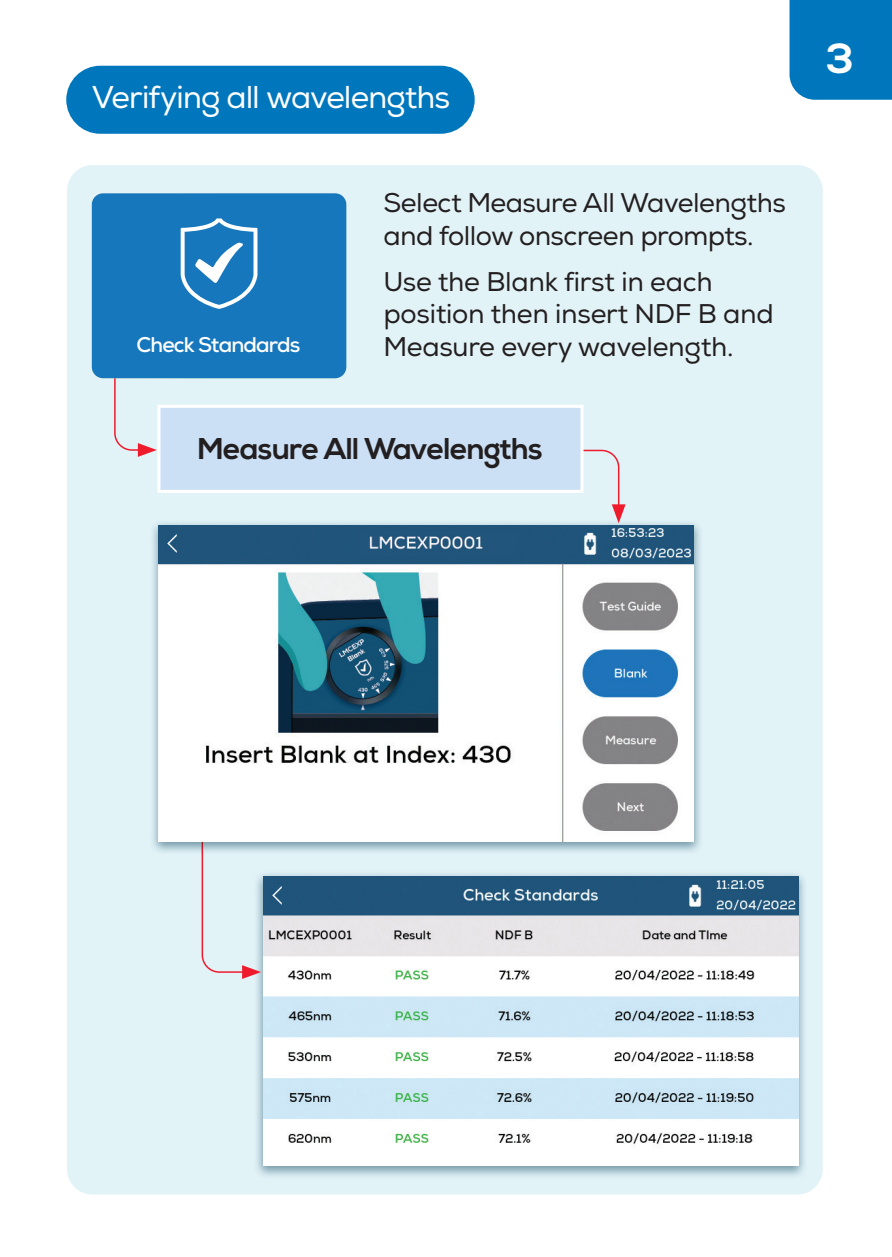
<style>
.page{position:relative;width:892px;height:1257px;background:#fff}
.page>*{position:absolute;margin:0;border:0;box-sizing:border-box;transform-origin:0 0}
.t1{font:700 42px "Nexa";color:#fff}
.t2{font:31.5px "Nexa";letter-spacing:-.03em;color:#fff}
.t3{font:700 30px "Nexa";letter-spacing:-.02em;color:#231f20}
.t4{font:27px/32.4px "Nexa";letter-spacing:-.02em;color:#231f20}
.t5{font:700 21.3px "Nexa";letter-spacing:-.04em;color:#fff}
</style>
<div class="page">
<div style="left:67px;top:165px;width:755px;height:1029px;background:#e2f3f7;border-radius:26px"></div>
<img style="left:256px;top:873px;width:549px;height:303px">
<img style="left:263px;top:877px;width:535px;height:289px">
<img style="left:152px;top:522px;width:549px;height:332px">
<svg style="left:202px;top:842px;width:59px;height:137px"></svg>
<img style="left:159px;top:525px;width:534px;height:317px">
<svg style="left:576px;top:449px;width:49px;height:74px"></svg>
<div style="left:66px;top:66px;width:408px;height:68px;background:#0077bd;border-radius:34px"></div>
<div style="left:789px;top:0;width:102px;height:100px;background:#0077bd"></div>
<div style="left:159px;top:406px;width:423px;height:85px;background:#cbe0f4"></div>
<div style="left:157px;top:405px;width:426px;height:88px;border:3px solid #fff"></div>
<svg style="left:113px;top:378px;width:44px;height:79px"></svg>
<div style="left:92px;top:193px;width:254px;height:185px;background:#1777bd"></div>
<svg style="left:181px;top:218px;width:76px;height:91px;background:#4d96cc"></svg>
<p class="t2" style="left:92px;top:86px;width:360px">Verifying all wavelengths</p>
<p class="t5" style="left:136px;top:333px;width:165px">Check Standards</p>
<p class="t4" style="left:383px;top:191px;width:404px">Select Measure All Wavelengths and follow onscreen prompts.</p>
<p class="t4" style="left:383px;top:270px;width:391px">Use the Blank first in each position then insert NDF B and<br>Measure every wavelength.</p>
<p class="t3" style="left:198px;top:437px;width:346px">Measure All Wavelengths</p>
<h1 class="t1" style="left:826px;top:43px;width:29px">3</h1>
</div>
